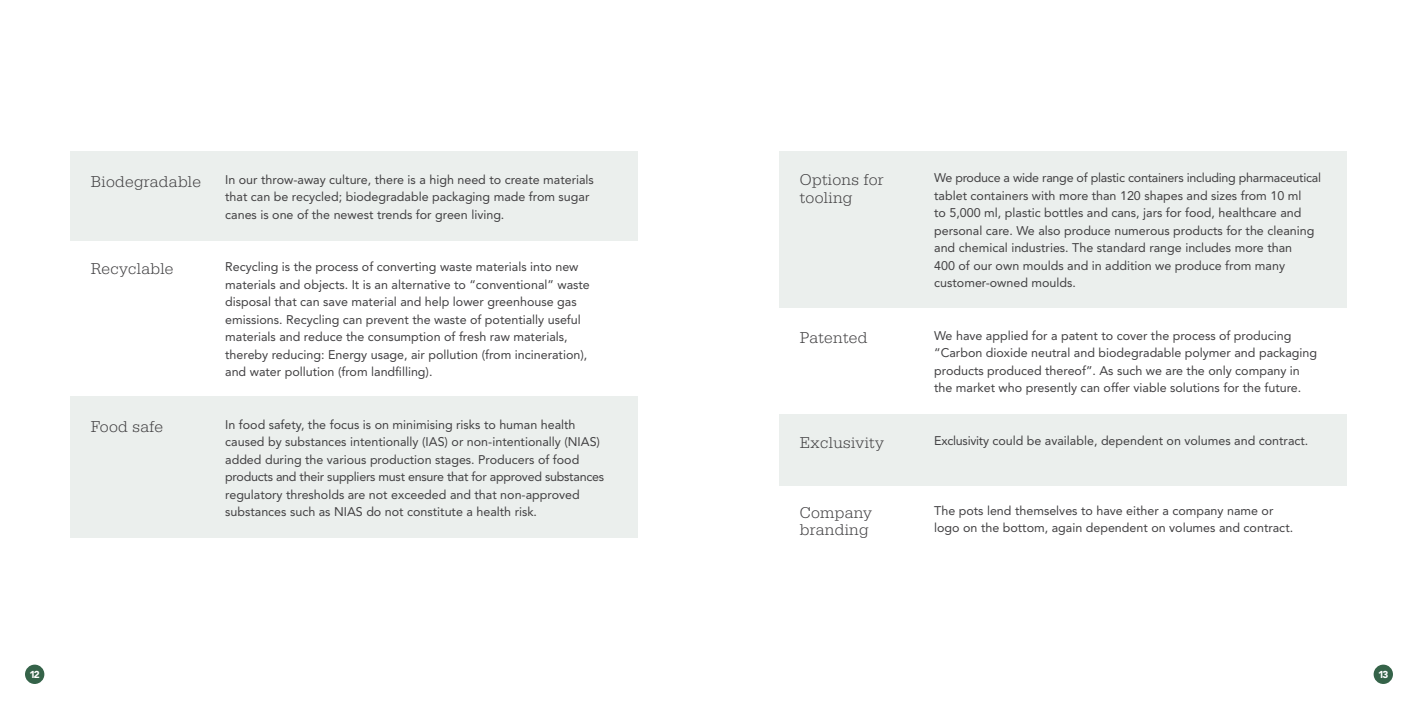
<style>
.page{position:relative;width:1418px;height:709px;background:#fff}
.page>*{position:absolute;margin:0;border:0;box-sizing:border-box;transform-origin:0 0}
.t1{font:300 16.25px/17.5px "Egyptian 505 EF";letter-spacing:.02em;color:#414042}
.t2{font:12.5px/17.5px "Avenir";color:#414042}
.t3{font:900 10px "Avenir";color:#fff}
</style>
<div class="page">
<div style="left:71px;top:396px;width:567px;height:141px;background:#ebefed"></div>
<div style="left:780px;top:414px;width:566px;height:71px;background:#ebefed"></div>
<div style="left:71px;top:151px;width:567px;height:89px;background:#ebefed"></div>
<div style="left:780px;top:151px;width:566px;height:157px;background:#ebefed"></div>
<div style="left:1373px;top:664px;width:19px;height:20px;background:#356349;border-radius:50%"></div>
<div style="left:25px;top:664px;width:19px;height:20px;background:#356349;border-radius:50%"></div>
<h1 class="t1" style="left:91px;top:172px;width:112px">Biodegradable</h1>
<h1 class="t1" style="left:91px;top:260px;width:84px">Recyclable</h1>
<h1 class="t1" style="left:91px;top:417px;width:74px">Food safe</h1>
<p class="t2" style="left:225px;top:171px;width:370px">In our throw-away culture, there is a high need to create materials that can be recycled; biodegradable packaging made from sugar canes is one of the newest trends for green living.</p>
<p class="t2" style="left:225px;top:258px;width:366px">Recycling is the process of converting waste materials into new materials and objects. It is an alternative to “conventional” waste disposal that can save material and help lower greenhouse gas emissions. Recycling can prevent the waste of potentially useful materials and reduce the consumption of fresh raw materials, thereby reducing: Energy usage, air pollution (from incineration), and water pollution (from landfilling).</p>
<p class="t2" style="left:225px;top:416px;width:380px">In food safety, the focus is on minimising risks to human health caused by substances intentionally (IAS) or non-intentionally (NIAS) added during the various production stages. Producers of food products and their suppliers must ensure that for approved substances regulatory thresholds are not exceeded and that non-approved substances such as NIAS do not constitute a health risk.</p>
<h1 class="t1" style="left:800px;top:171px;width:85px">Options for tooling</h1>
<p class="t2" style="left:934px;top:169px;width:388px">We produce a wide range of plastic containers including pharmaceutical tablet containers with more than 120 shapes and sizes from 10 ml<br>to 5,000 ml, plastic bottles and cans, jars for food, healthcare and personal care. We also produce numerous products for the cleaning and chemical industries. The standard range includes more than<br>400 of our own moulds and in addition we produce from many customer-owned moulds.</p>
<h1 class="t1" style="left:800px;top:328px;width:69px">Patented</h1>
<p class="t2" style="left:934px;top:327px;width:384px">We have applied for a patent to cover the process of producing “Carbon dioxide neutral and biodegradable polymer and packaging products produced thereof”. As such we are the only company in the market who presently can offer viable solutions for the future.</p>
<h1 class="t1" style="left:800px;top:433px;width:85px">Exclusivity</h1>
<p class="t2" style="left:934px;top:432px;width:376px">Exclusivity could be available, dependent on volumes and contract.</p>
<h1 class="t1" style="left:800px;top:503px;width:74px">Company branding</h1>
<p class="t2" style="left:934px;top:502px;width:360px">The pots lend themselves to have either a company name or logo on the bottom, again dependent on volumes and contract.</p>
<p class="t3" style="left:30px;top:668px;width:12px">12</p>
<p class="t3" style="left:1378px;top:668px;width:12px">13</p>
</div>
